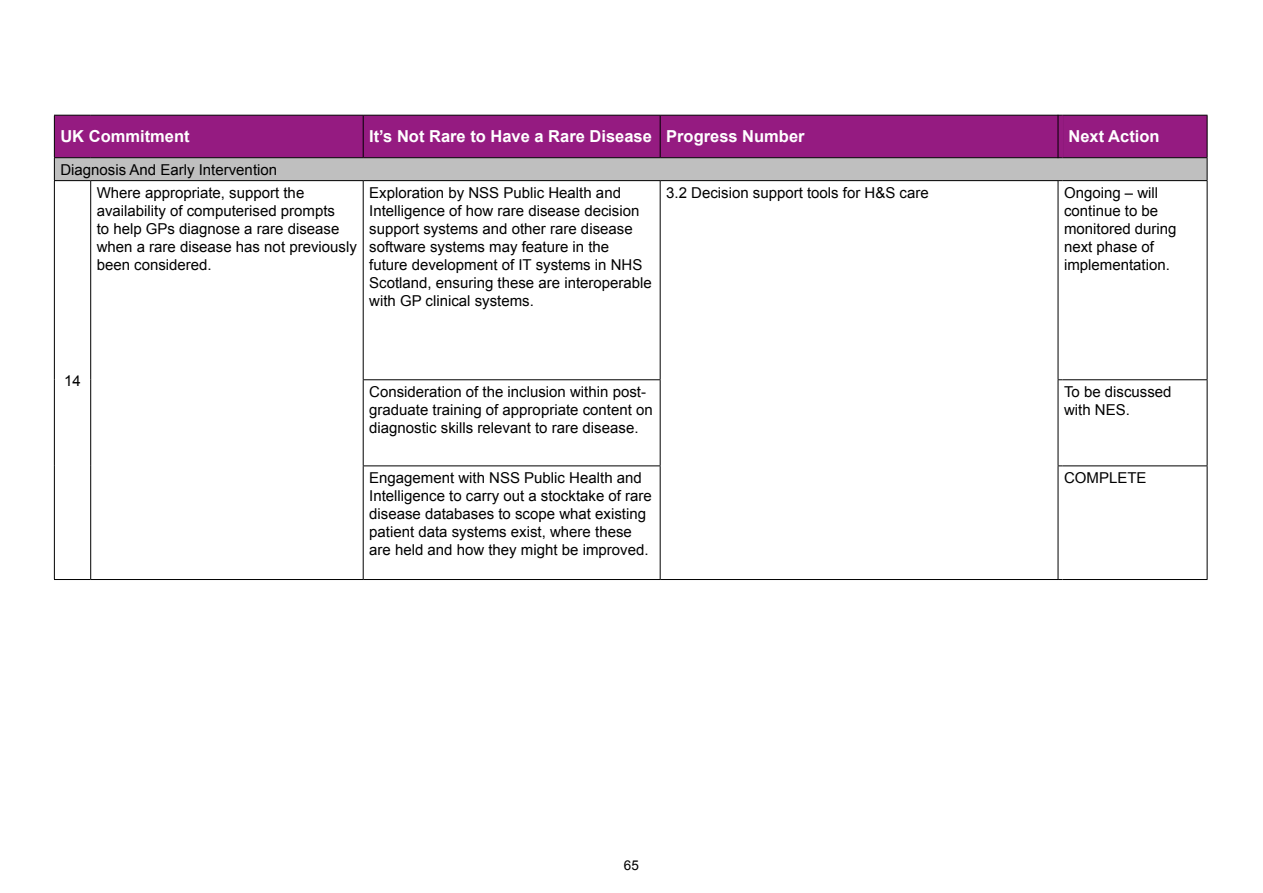
<style>
.page{position:relative;width:1263px;height:893px;background:#fff}
.page>*{position:absolute;margin:0;border:0;box-sizing:border-box;transform-origin:0 0}
.t1{font:700 16.5px "Arial";color:#fff}
.t2{font:15px/18px "Arial";color:#000}
.t3{font:13.5px "Arial";color:#000}
</style>
<div class="page">
<div style="left:55px;top:116px;width:1152px;height:41px;background:#951b81"></div>
<div style="left:54px;top:158px;width:1153px;height:23px;background:#bfbfbf"></div>
<hr style="left:54px;top:115px;width:37px;height:1px;background:#000">
<hr style="left:54px;top:116px;width:1px;height:41px;background:#000">
<hr style="left:91px;top:115px;width:272px;height:1px;background:#000">
<hr style="left:363px;top:115px;width:297px;height:1px;background:#000">
<hr style="left:363px;top:116px;width:1px;height:41px;background:#000">
<hr style="left:660px;top:115px;width:398px;height:1px;background:#000">
<hr style="left:660px;top:116px;width:1px;height:41px;background:#000">
<hr style="left:1062px;top:115px;width:145px;height:1px;background:#000">
<hr style="left:1207px;top:116px;width:1px;height:41px;background:#000">
<hr style="left:54px;top:157px;width:37px;height:1px;background:#000">
<hr style="left:91px;top:157px;width:272px;height:1px;background:#000">
<hr style="left:363px;top:157px;width:297px;height:1px;background:#000">
<hr style="left:660px;top:157px;width:398px;height:1px;background:#000">
<hr style="left:1062px;top:157px;width:145px;height:1px;background:#000">
<svg style="left:54px;top:158px;width:1px;height:22px"></svg>
<svg style="left:1207px;top:158px;width:1px;height:22px"></svg>
<hr style="left:54px;top:579px;width:37px;height:1px;background:#000">
<hr style="left:91px;top:579px;width:272px;height:1px;background:#000">
<hr style="left:363px;top:579px;width:297px;height:1px;background:#000">
<hr style="left:660px;top:579px;width:398px;height:1px;background:#000">
<hr style="left:1062px;top:579px;width:145px;height:1px;background:#000">
<hr style="left:54px;top:180px;width:37px;height:1px;background:#000">
<hr style="left:91px;top:180px;width:272px;height:1px;background:#000">
<hr style="left:363px;top:180px;width:297px;height:1px;background:#000">
<hr style="left:660px;top:180px;width:398px;height:1px;background:#000">
<hr style="left:1062px;top:180px;width:145px;height:1px;background:#000">
<hr style="left:54px;top:181px;width:1px;height:199px;background:#000">
<hr style="left:90px;top:181px;width:1px;height:199px;background:#000">
<hr style="left:54px;top:380px;width:1px;height:86px;background:#000">
<hr style="left:90px;top:380px;width:1px;height:86px;background:#000">
<hr style="left:54px;top:466px;width:1px;height:113px;background:#000">
<hr style="left:90px;top:466px;width:1px;height:113px;background:#000">
<hr style="left:363px;top:181px;width:1px;height:198px;background:#000">
<hr style="left:660px;top:181px;width:1px;height:198px;background:#000">
<hr style="left:1058px;top:181px;width:1px;height:198px;background:#000">
<hr style="left:1207px;top:181px;width:1px;height:198px;background:#000">
<hr style="left:363px;top:379px;width:297px;height:1px;background:#000">
<hr style="left:363px;top:380px;width:1px;height:85px;background:#000">
<hr style="left:660px;top:380px;width:1px;height:85px;background:#000">
<hr style="left:1058px;top:380px;width:1px;height:85px;background:#000">
<hr style="left:1062px;top:379px;width:145px;height:1px;background:#000">
<hr style="left:1207px;top:380px;width:1px;height:85px;background:#000">
<hr style="left:363px;top:465px;width:297px;height:1px;background:#000">
<hr style="left:363px;top:466px;width:1px;height:113px;background:#000">
<hr style="left:660px;top:466px;width:1px;height:113px;background:#000">
<hr style="left:1058px;top:466px;width:1px;height:113px;background:#000">
<hr style="left:1062px;top:465px;width:145px;height:1px;background:#000">
<hr style="left:1207px;top:466px;width:1px;height:113px;background:#000">
<hr style="left:1058px;top:115px;width:1px;height:43px;background:#000">
<hr style="left:1062px;top:116px;width:1px;height:41px;background:#951b81">
<p class="t1" style="left:60px;top:126px;width:131px">UK Commitment</p>
<p class="t1" style="left:369px;top:126px;width:437px">It’s Not Rare to Have a Rare Disease Progress Number</p>
<p class="t1" style="left:1068px;top:126px;width:93px">Next Action</p>
<p class="t2" style="left:60px;top:161px;width:218px">Diagnosis And Early Intervention</p>
<p class="t2" style="left:97px;top:183px;width:262px">Where appropriate, support the availability of computerised prompts<br>to help GPs diagnose a rare disease when a rare disease has not previously been considered.</p>
<p class="t2" style="left:369px;top:183px;width:284px">Exploration by NSS Public Health and Intelligence of how rare disease decision support systems and other rare disease software systems may feature in the<br>future development of IT systems in NHS Scotland, ensuring these are interoperable with GP clinical systems.</p>
<p class="t2" style="left:666px;top:183px;width:264px">3.2 Decision support tools for H&amp;S care</p>
<p class="t2" style="left:1064px;top:183px;width:114px">Ongoing – will continue to be monitored during next phase of implementation.</p>
<p class="t2" style="left:64px;top:371px;width:18px">14</p>
<p class="t2" style="left:369px;top:383px;width:285px">Consideration of the inclusion within post&shy;graduate training of appropriate content on diagnostic skills relevant to rare disease.</p>
<p class="t2" style="left:1064px;top:383px;width:109px">To be discussed with NES.</p>
<p class="t2" style="left:369px;top:469px;width:284px">Engagement with NSS Public Health and Intelligence to carry out a stocktake of rare disease databases to scope what existing patient data systems exist, where these are held and how they might be improved.</p>
<p class="t2" style="left:1064px;top:469px;width:84px">COMPLETE</p>
<p class="t3" style="left:624px;top:856px;width:17px">65</p>
</div>
